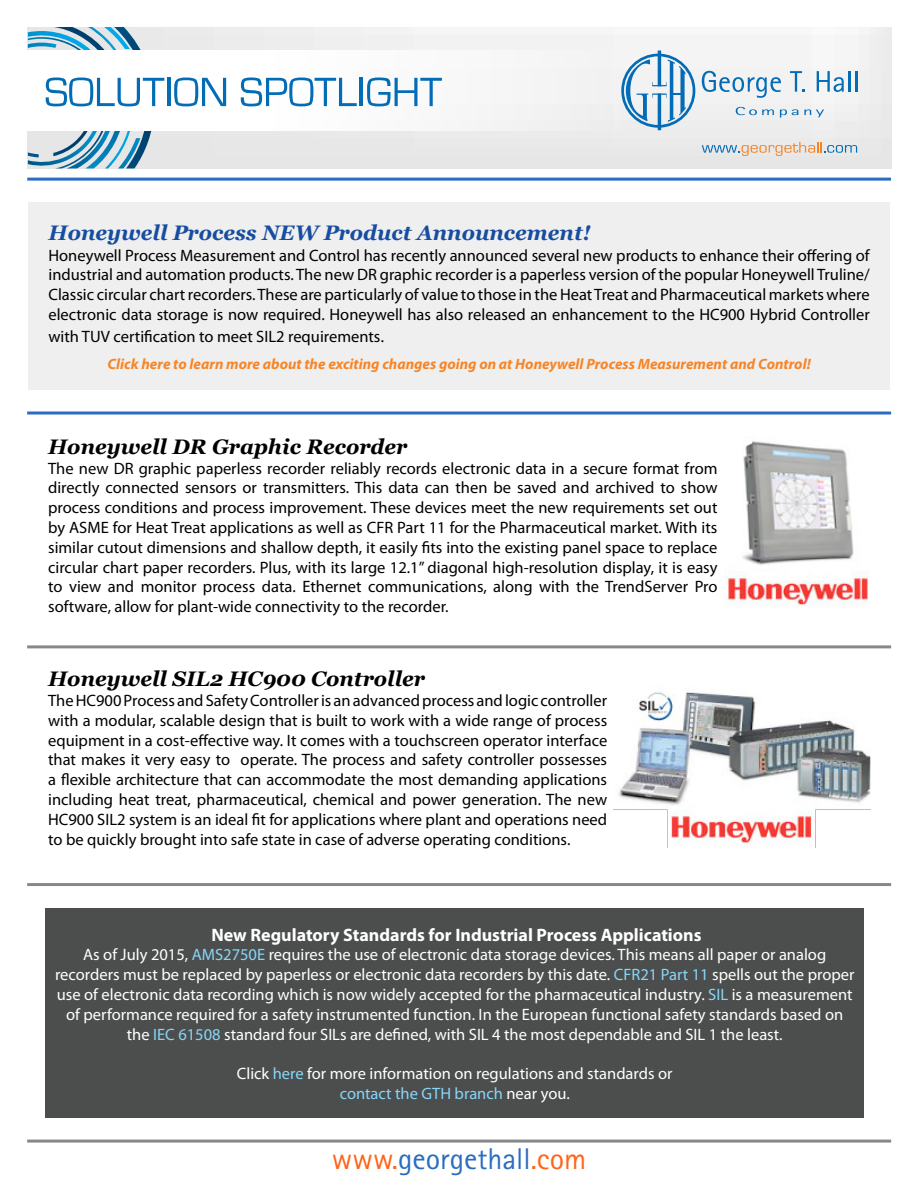
<style>
.page{position:relative;width:918px;height:1188px;background:#fff}
.page>*{position:absolute;margin:0;border:0;box-sizing:border-box;transform-origin:0 0}
.t1{font:30px "Rotis Sans Serif Std";color:#296dc0}
.t2{font:italic 700 21px "Georgia";color:#000}
.t3{font:italic 700 21px "Georgia";color:#174da1}
.t4{font:700 18px "Myriad Pro";color:#fff}
.t5{font:16.5px/19.8px "Myriad Pro";color:#000;text-align:justify}
.t6{font:16.5px/19.8px "Myriad Pro";color:#fff;text-align:center}
.t7{font:italic 700 15px "Myriad Pro";color:#f68527}
.s1{font-family:"Minion Pro";font-size:18px}
.s2{color:#87d6f8}
.s3{color:#ff6418}
</style>
<div class="page">
<div style="left:28px;top:203px;width:862px;height:187px;background:#efefef"></div>
<hr style="left:27px;top:178px;width:864px;height:3px;background:#296dc0">
<hr style="left:27px;top:412px;width:864px;height:3px;background:#296dc0">
<hr style="left:27px;top:1140px;width:864px;height:3px;background:#86888a">
<hr style="left:27px;top:883px;width:864px;height:3px;background:#86888a">
<hr style="left:27px;top:645px;width:864px;height:3px;background:#86888a">
<svg style="left:164px;top:27px;width:727px;height:141px"></svg>
<div style="left:28px;top:51px;width:863px;height:79px;background:#f5f5f5"></div>
<svg style="left:621px;top:54px;width:74px;height:74px"></svg>
<hr style="left:658px;top:51px;width:3px;height:35px;background:#036cb6">
<hr style="left:658px;top:93px;width:3px;height:37px;background:#036cb6">
<svg style="left:702px;top:71px;width:79px;height:27px"></svg>
<svg style="left:790px;top:71px;width:15px;height:21px"></svg>
<svg style="left:817px;top:71px;width:27px;height:21px"></svg>
<hr style="left:849px;top:71px;width:2px;height:21px;background:#036cb6">
<hr style="left:856px;top:71px;width:2px;height:21px;background:#036cb6">
<svg style="left:736px;top:107px;width:38px;height:8px"></svg>
<svg style="left:780px;top:109px;width:18px;height:9px"></svg>
<svg style="left:804px;top:109px;width:20px;height:8px"></svg>
<svg style="left:702px;top:142px;width:155px;height:14px;background:#d6d0cb"></svg>
<svg style="left:28px;top:27px;width:136px;height:141px"></svg>
<hr style="left:167px;top:78px;width:3px;height:28px;background:#036cb6">
<svg style="left:174px;top:78px;width:52px;height:28px"></svg>
<svg style="left:241px;top:78px;width:116px;height:28px"></svg>
<hr style="left:360px;top:78px;width:3px;height:28px;background:#036cb6">
<svg style="left:367px;top:78px;width:75px;height:28px"></svg>
<div style="left:45px;top:908px;width:819px;height:210px;background:#4c4d4d"></div>
<img style="left:726px;top:441px;width:143px;height:165px">
<img style="left:614px;top:692px;width:256px;height:155px">
<p class="t3" style="left:49px;top:219px;width:544px">Honeywell Process NEW Product Announcement!</p>
<p class="t5" style="left:49px;top:245px;width:823px">Honeywell Process Measurement and Control has recently announced several new products to enhance their offering of industrial and automation products. The new DR graphic recorder is a paperless version of the popular Honeywell Truline/ Classic circular chart recorders. These are particularly of value to those in the Heat Treat and Pharmaceutical markets where electronic data storage is now required. Honeywell has also released an enhancement to the HC900 Hybrid Controller</p>
<p class="t5" style="left:49px;top:326px;width:338px">with TUV certification to meet SIL2 requirements<span class="s1">.</span></p>
<p class="t7" style="left:108px;top:354px;width:705px">Click here to learn more about the exciting changes going on at Honeywell Process Measurement and Control!</p>
<p class="t2" style="left:48px;top:433px;width:361px">Honeywell DR Graphic Recorder</p>
<p class="t5" style="left:48px;top:458px;width:671px">The new DR graphic paperless recorder reliably records electronic data in a secure format from directly connected sensors or transmitters. This data can then be saved and archived to show process conditions and process improvement. These devices meet the new requirements set out by ASME for Heat Treat applications as well as CFR Part 11 for the Pharmaceutical market. With its similar cutout dimensions and shallow depth, it easily fits into the existing panel space to replace circular chart paper recorders. Plus, with its large 12.1” diagonal high-resolution display, it is easy to view and monitor process data. Ethernet communications, along with the TrendServer Pro software, allow for plant-wide connectivity to the recorder.</p>
<p class="t2" style="left:48px;top:665px;width:378px">Honeywell SIL2 HC900 Controller</p>
<p class="t5" style="left:48px;top:690px;width:561px">The HC900 Process and Safety Controller is an advanced process and logic controller with a modular, scalable design that is built to work with a wide range of process equipment in a cost-effective way. It comes with a touchscreen operator interface that makes it very easy to operate. The process and safety controller possesses a flexible architecture that can accommodate the most demanding applications including heat treat, pharmaceutical, chemical and power generation. The new HC900 SIL2 system is an ideal fit for applications where plant and operations need to be quickly brought into safe state in case of adverse operating conditions.</p>
<p class="t4" style="left:211px;top:923px;width:492px">New Regulatory Standards for Industrial Process Applications</p>
<p class="t6" style="left:55px;top:945px;width:801px">As of July 2015, <span class="s2">AMS2750E</span> requires the use of electronic data storage devices. This means all paper or analog recorders must be replaced by paperless or electronic data recorders by this date. <span class="s2">CFR21 Part 11</span> spells out the proper use of electronic data recording which is now widely accepted for the pharmaceutical industry. <span class="s2">SIL</span> is a measurement of performance required for a safety instrumented function. In the European functional safety standards based on the <span class="s2">IEC 61508</span> standard four SILs are defined, with SIL 4 the most dependable and SIL 1 the least.</p>
<p class="t6" style="left:237px;top:1064px;width:437px">Click <span class="s2">here</span> for more information on regulations and standards or <span class="s2">contact the GTH branch</span> near you.</p>
<h1 class="t1" style="left:332px;top:1142px;width:256px"><span class="s3">www.</span>georgethall<span class="s3">.com</span></h1>
</div>
